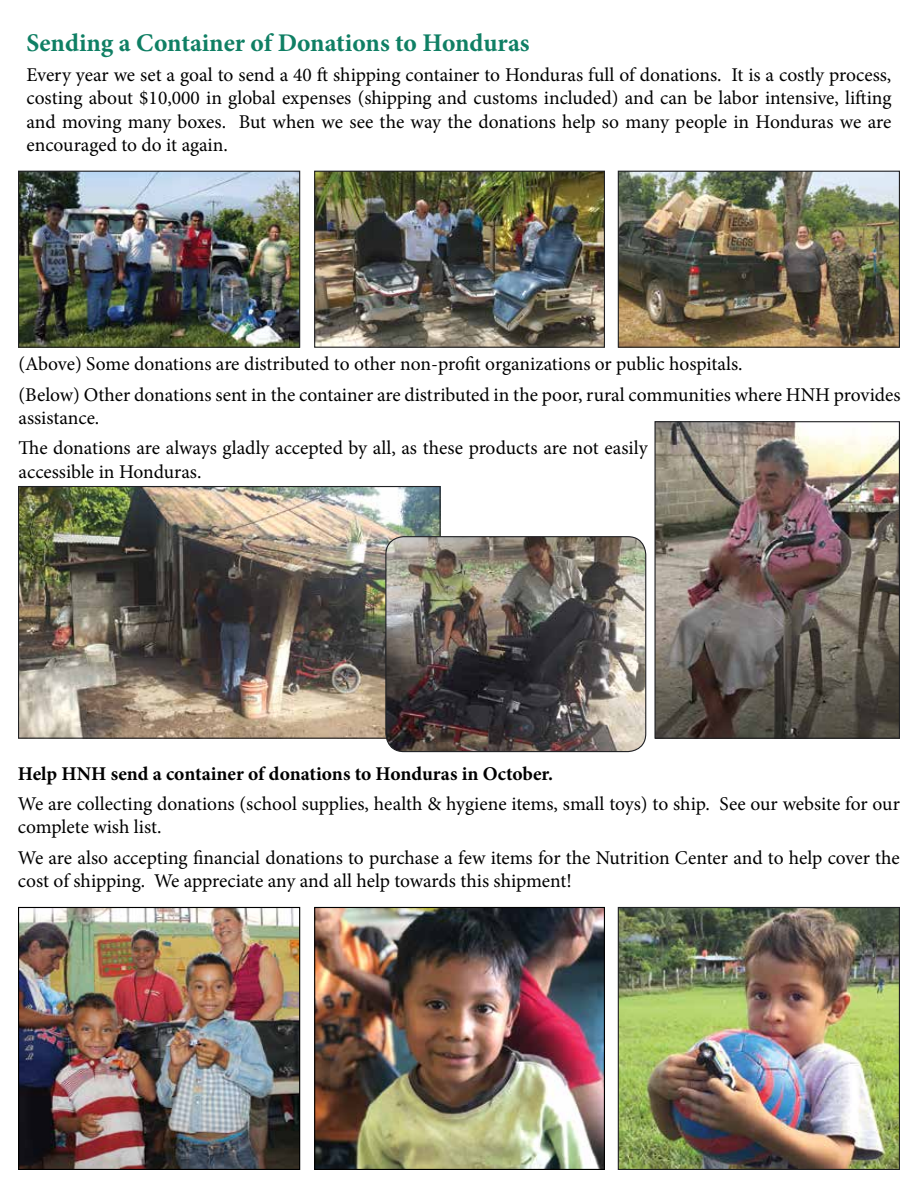
<style>
.page{position:relative;width:918px;height:1188px;background:#fff}
.page>*{position:absolute;margin:0;border:0;box-sizing:border-box;transform-origin:0 0}
.t1{font:700 25.5px "Minion Pro";color:#0f7f64}
.t2{font:19.5px/23.4px "Minion Pro";letter-spacing:-.005em;color:#000}
.t3{font:700 19.5px "Minion Pro";color:#000}
</style>
<div class="page">
<img style="left:316px;top:909px;width:287px;height:259px">
<div style="left:314px;top:907px;width:291px;height:263px;border:1px solid #000"></div>
<img style="left:620px;top:909px;width:278px;height:259px">
<div style="left:618px;top:907px;width:282px;height:263px;border:1px solid #202124"></div>
<img style="left:20px;top:909px;width:278px;height:259px">
<div style="left:18px;top:907px;width:282px;height:263px;border:1px solid #000"></div>
<img style="left:20px;top:173px;width:278px;height:173px">
<div style="left:18px;top:171px;width:282px;height:177px;border:1px solid #202124"></div>
<img style="left:316px;top:173px;width:287px;height:173px">
<div style="left:314px;top:171px;width:291px;height:177px;border:1px solid #202124"></div>
<img style="left:620px;top:173px;width:278px;height:173px">
<div style="left:618px;top:171px;width:282px;height:177px;border:1px solid #202124"></div>
<img style="left:20px;top:488px;width:419px;height:249px">
<div style="left:18px;top:486px;width:423px;height:253px;border:1px solid #202124"></div>
<img style="left:656px;top:423px;width:242px;height:314px">
<div style="left:654px;top:421px;width:246px;height:318px;border:1px solid #202124"></div>
<img style="left:386px;top:537px;width:260px;height:215px">
<div style="left:385px;top:536px;width:261px;height:216px;border:1px solid #202124;border-radius:18px"></div>
<h1 class="t1" style="left:26px;top:25px;width:505px">Sending a Container of Donations to Honduras</h1>
<p class="t2" style="left:26px;top:63px;width:867px;text-align:justify">Every year we set a goal to send a 40 ft shipping container to Honduras full of donations. It is a costly process, costing about $10,000 in global expenses (shipping and customs included) and can be labor intensive, lifting and moving many boxes. But when we see the way the donations help so many people in Honduras we are encouraged to do it again.</p>
<p class="t2" style="left:19px;top:349px;width:884px;line-height:30.2px">(Above) Some donations are distributed to other non-profit organizations or public hospitals.<br>(Below) Other donations sent in the container are distributed in the poor, rural communities where HNH provides</p>
<p class="t2" style="left:19px;top:403px;width:631px;line-height:30.2px">assistance.<br>The donations are always gladly accepted by all, as these products are not easily</p>
<p class="t2" style="left:19px;top:460px;width:184px">accessible in Honduras.</p>
<p class="t3" style="left:18px;top:760px;width:537px">Help HNH send a container of donations to Honduras in October.</p>
<p class="t2" style="left:18px;top:792px;width:883px">We are collecting donations (school supplies, health &amp; hygiene items, small toys) to ship. See our website for our complete wish list.</p>
<p class="t2" style="left:18px;top:846px;width:883px">We are also accepting financial donations to purchase a few items for the Nutrition Center and to help cover the cost of shipping. We appreciate any and all help towards this shipment!</p>
</div>
